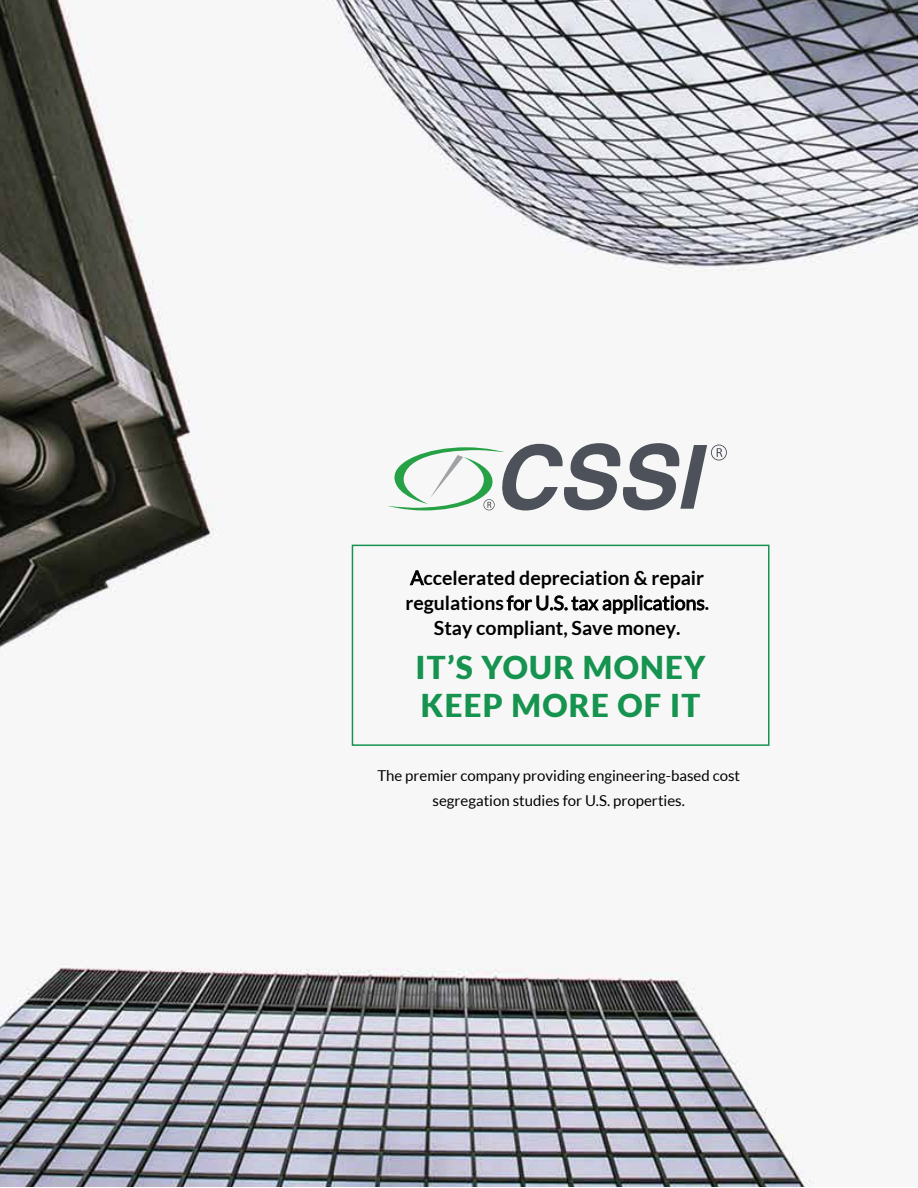
<style>
.page{position:relative;width:918px;height:1188px;background:#fff}
.page>*{position:absolute;margin:0;border:0;box-sizing:border-box;transform-origin:0 0}
.t1{font:900 31.5px/37.8px "Lato";letter-spacing:.04em;color:#15934f}
.t2{font:700 19.5px/25.2px "Lato";color:#000;text-align:center}
.t3{font:15px/25.2px "Lato";color:#000;text-align:center}
.s1{font-weight:400}
</style>
<div class="page">
<img style="left:0;top:0;width:917px;height:1187px">
<svg style="left:388px;top:443px;width:339px;height:67px"></svg>
<div style="left:352px;top:545px;width:418px;height:201px;border:2px solid #15934f"></div>
<p class="t2" style="left:405px;top:565px;width:305px"><span class="s1">A</span>ccelerated depreciation &amp; repair regulations <span class="s1">for U.S. tax applications</span>.<br>Stay compliant, Save money.</p>
<h1 class="t1" style="left:416px;top:648px;width:292px">IT’S YOUR MONEY<br>KEEP MORE OF IT</h1>
<p class="t3" style="left:377px;top:763px;width:364px">The premier company providing engineering-based cost segregation studies for U.S. properties.</p>
</div>
